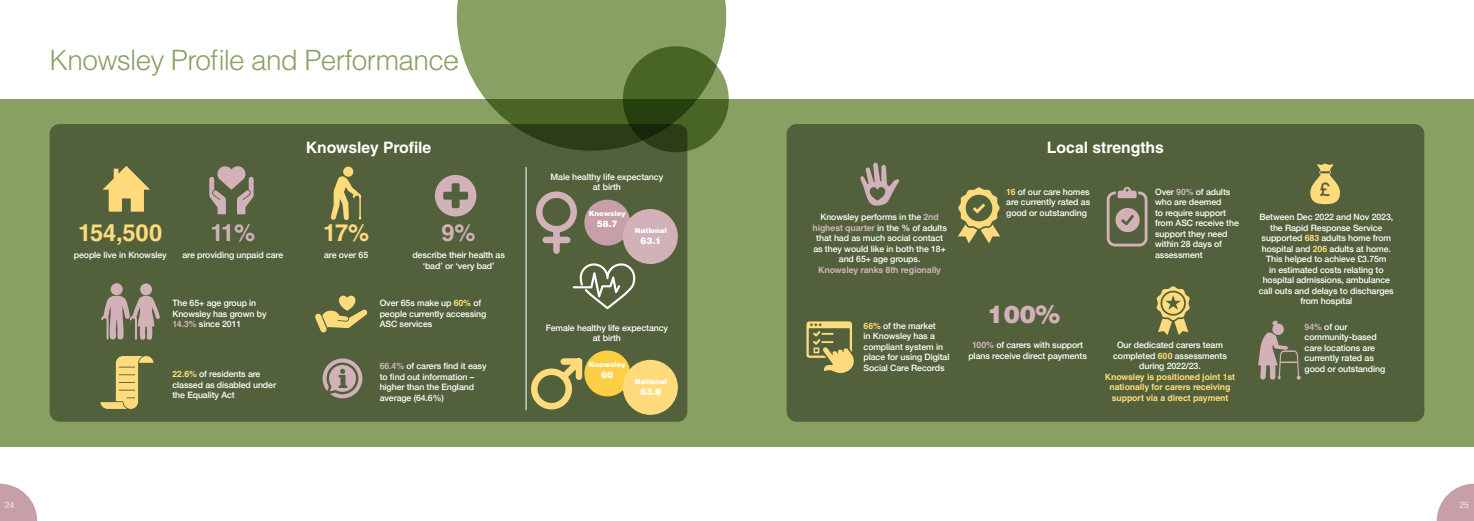
<style>
.page{position:relative;width:1474px;height:521px;background:#fff}
.page>*{position:absolute;margin:0;border:0;box-sizing:border-box;transform-origin:0 0}
.t1{font:300 28px "Helvetica LT Std";letter-spacing:-.025em;color:#88a163}
.t2{font:900 24.15px "Helvetica LT Std";color:#d2b1b9}
.t3{font:700 23.62px "Helvetica LT Std";letter-spacing:-.01em;color:#ffdb7c}
.t4{font:700 23.62px "Helvetica LT Std";color:#d2b1b9}
.t5{font:700 15.75px "Helvetica LT Std";color:#fff}
.t6{font:900 8.92px "Helvetica LT Std";letter-spacing:-.01em;color:#fff}
.t7{font:500 8.75px/10.5px "Helvetica Neue";letter-spacing:-.01em;color:#fff;text-align:center}
.t8{font:700 8.75px/10.5px "Helvetica LT Std";letter-spacing:-.01em;color:#ffdb7c;text-align:center}
.t9{font:700 8.75px "Helvetica LT Std";letter-spacing:-.01em;color:#d2b1b9}
.t10{font:300 8.75px "Helvetica LT Std";color:#fff}
.t11{font:900 7px "Helvetica LT Std";letter-spacing:-.01em;color:#fff}
.s1{font-family:"Helvetica LT Std";font-weight:700;color:#d2b1b9}
.s2{font-family:"Helvetica LT Std";font-weight:700;color:#ffdb7c}
.s3{font-family:"Helvetica Neue";font-weight:500;color:#fff}
</style>
<div class="page">
<div style="left:0;top:99px;width:737px;height:347px;background:#88a163"></div>
<div style="left:737px;top:99px;width:736px;height:347px;background:#88a163"></div>
<svg style="left:0;top:484px;width:37px;height:37px"></svg>
<svg style="left:1436px;top:484px;width:37px;height:37px"></svg>
<div style="left:786px;top:124px;width:638px;height:298px;background:#52613b;border-radius:10px"></div>
<div style="left:50px;top:124px;width:637px;height:298px;background:#52613b;border-radius:10px"></div>
<hr style="left:526px;top:167px;width:1px;height:243px;background:#fff">
<div style="left:584px;top:200px;width:46px;height:46px;background:#c69fa8;border-radius:50%"></div>
<div style="left:584px;top:350px;width:46px;height:46px;background:#fecf44;border-radius:50%"></div>
<div style="left:623px;top:209px;width:55px;height:55px;background:#d2b1b9;border-radius:50%"></div>
<div style="left:623px;top:360px;width:55px;height:55px;background:#ffdb7c;border-radius:50%"></div>
<svg style="left:457px;top:0;width:269px;height:151px;background:#799058"></svg>
<svg style="left:623px;top:46px;width:105px;height:106px;background:#415b22"></svg>
<svg style="left:322px;top:358px;width:40px;height:40px"></svg>
<svg style="left:315px;top:296px;width:52px;height:37px"></svg>
<svg style="left:100px;top:356px;width:53px;height:53px"></svg>
<div style="left:111px;top:283px;width:12px;height:12px;background:#d2b1b9;border-radius:50%"></div>
<svg style="left:101px;top:296px;width:59px;height:44px"></svg>
<div style="left:140px;top:283px;width:12px;height:12px;background:#d2b1b9;border-radius:50%"></div>
<svg style="left:103px;top:166px;width:47px;height:46px"></svg>
<svg style="left:209px;top:166px;width:45px;height:48px"></svg>
<svg style="left:330px;top:167px;width:31px;height:53px"></svg>
<svg style="left:435px;top:175px;width:41px;height:41px"></svg>
<svg style="left:572px;top:263px;width:63px;height:46px"></svg>
<svg style="left:536px;top:191px;width:41px;height:63px"></svg>
<svg style="left:531px;top:358px;width:57px;height:51px"></svg>
<svg style="left:806px;top:321px;width:48px;height:52px"></svg>
<svg style="left:860px;top:163px;width:39px;height:43px"></svg>
<svg style="left:958px;top:187px;width:42px;height:56px"></svg>
<svg style="left:1106px;top:187px;width:41px;height:59px"></svg>
<svg style="left:1156px;top:286px;width:33px;height:49px"></svg>
<svg style="left:1310px;top:164px;width:29px;height:40px"></svg>
<svg style="left:1258px;top:320px;width:42px;height:60px"></svg>
<h1 class="t1" style="left:50px;top:42px;width:410px">Knowsley Profile and Performance</h1>
<h3 class="t5" style="left:306px;top:138px;width:127px">Knowsley Profile</h3>
<h3 class="t5" style="left:1047px;top:138px;width:118px">Local strengths</h3>
<h3 class="t3" style="left:78px;top:219px;width:86px">154,500</h3>
<h3 class="t4" style="left:210px;top:219px;width:46px">11%</h3>
<h3 class="t3" style="left:323px;top:219px;width:47px">17%</h3>
<h3 class="t4" style="left:441px;top:219px;width:35px">9%</h3>
<p class="t7" style="left:74px;top:249px;width:94px">people live in Knowsley</p>
<p class="t7" style="left:182px;top:249px;width:102px">are providing unpaid care</p>
<p class="t7" style="left:324px;top:249px;width:46px">are over 65</p>
<p class="t7" style="left:412px;top:249px;width:94px">describe their health as ‘bad’ or ‘very bad’</p>
<p class="t7" style="left:172px;top:297px;width:96px;text-align:left">The 65+ age group in<br>Knowsley has grown by<br><span class="s1">14.3%</span> since 2011</p>
<p class="t7" style="left:379px;top:297px;width:108px;text-align:left">Over 65s make up <span class="s2">60%</span> of people currently accessing<br>ASC services</p>
<p class="t7" style="left:172px;top:368px;width:105px;text-align:left"><span class="s2">22.6%</span> of residents are classed as disabled under the Equality Act</p>
<p class="t7" style="left:380px;top:360px;width:108px;text-align:left"><span class="s1">66.4%</span> of carers find it easy to find out information – higher than the England average (64.6%)</p>
<p class="t7" style="left:550px;top:171px;width:114px">Male healthy life expectancy at birth</p>
<p class="t11" style="left:589px;top:209px;width:38px">Knowsley</p>
<p class="t6" style="left:597px;top:218px;width:22px">58.7</p>
<p class="t11" style="left:635px;top:226px;width:33px">National</p>
<p class="t6" style="left:640px;top:235px;width:22px">63.1</p>
<p class="t7" style="left:545px;top:322px;width:124px">Female healthy life expectancy at birth</p>
<p class="t11" style="left:589px;top:360px;width:38px">Knowsley</p>
<p class="t6" style="left:601px;top:369px;width:13px">60</p>
<p class="t11" style="left:635px;top:377px;width:33px">National</p>
<p class="t6" style="left:640px;top:386px;width:22px">63.9</p>
<p class="t7" style="left:1155px;top:185px;width:85px;text-align:left">Over <span class="s1">90%</span> of adults who are deemed<br>to require support from ASC receive the support they need within 28 days of assessment</p>
<p class="t7" style="left:1006px;top:185px;width:85px;text-align:justify"><span class="s2">16</span> of our care homes are currently rated as good or outstanding</p>
<p class="t7" style="left:820px;top:211px;width:120px">Knowsley performs in the <span class="s1">2nd</span></p>
<p class="t9" style="left:812px;top:222px;width:136px">highest quarter <span class="s3">in the % of adults</span></p>
<p class="t7" style="left:813px;top:232px;width:134px">that had as much social contact as they would like in both the 18+ and 65+ age groups.</p>
<p class="t9" style="left:818px;top:264px;width:124px">Knowsley ranks 8th regionally</p>
<p class="t7" style="left:1258px;top:211px;width:136px">Between Dec 2022 and Nov 2023, the Rapid Response Service supported <span class="s2">683</span> adults home from hospital and <span class="s2">206</span> adults at home.<br>This helped to achieve £3.75m<br>in estimated costs relating to hospital admissions, ambulance call outs and delays to discharges from hospital</p>
<h2 class="t2" style="left:987px;top:299px;width:74px">100%</h2>
<p class="t7" style="left:863px;top:319px;width:87px;text-align:left"><span class="s2">66%</span> of the market<br>in Knowsley has a compliant system in place for using Digital<br>Social Care Records</p>
<p class="t7" style="left:1304px;top:321px;width:82px;text-align:left"><span class="s1">94%</span> of our community-based care locations are currently rated as good or outstanding</p>
<p class="t7" style="left:1113px;top:339px;width:115px">Our dedicated carers team completed <span class="s2">600</span> assessments during 2022/23.</p>
<p class="t8" style="left:1104px;top:371px;width:132px">Knowsley is positioned joint 1st nationally for carers receiving support via a direct payment</p>
<p class="t7" style="left:968px;top:339px;width:120px"><span class="s1">100%</span> of carers with support plans receive direct payments</p>
<p class="t10" style="left:5px;top:499px;width:11px">24</p>
<p class="t10" style="left:1459px;top:499px;width:11px">25</p>
</div>
